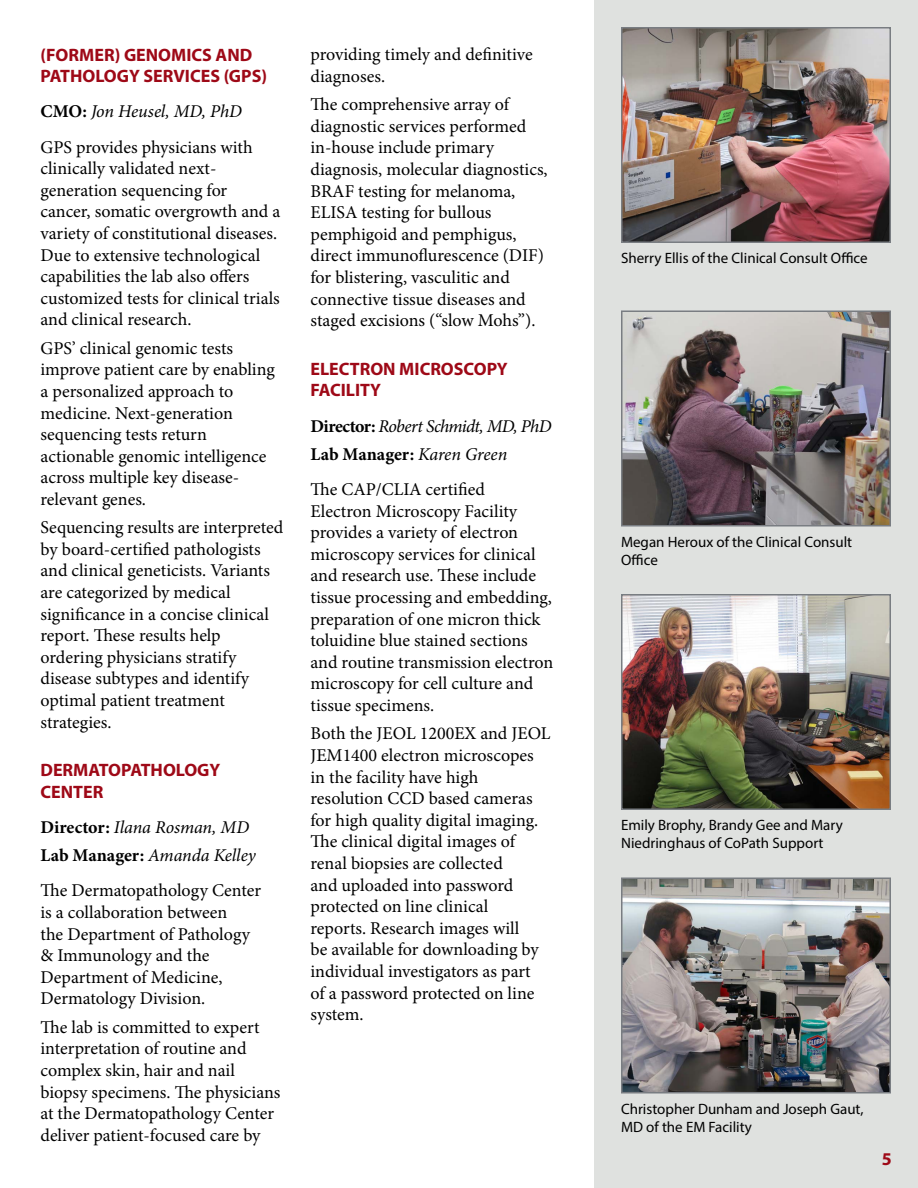
<style>
.page{position:relative;width:918px;height:1188px;background:#fff}
.page>*{position:absolute;margin:0;border:0;box-sizing:border-box;transform-origin:0 0}
.t1{font:18px/21.6px "Minion Pro";color:#000}
.t2{font:700 18px/21.6px "Myriad Pro";color:#9e0917}
.t3{font:italic 18px/28.3px "Minion Pro";letter-spacing:-.035em;color:#000}
.t4{font:italic 18px/28.3px "Minion Pro";letter-spacing:-.015em;color:#000}
.t5{font:15px/18px "Myriad Pro";color:#000}
.s1{font-weight:700}
.s2{font-style:italic}
.s3{font-weight:700;font-style:normal}
</style>
<div class="page">
<div style="left:594px;top:0;width:324px;height:1188px;background:#dfe1df"></div>
<img style="left:624px;top:597px;width:264px;height:210px">
<div style="left:621px;top:594px;width:270px;height:216px;border:2px solid #797d82"></div>
<img style="left:624px;top:30px;width:264px;height:210px">
<div style="left:621px;top:27px;width:270px;height:216px;border:2px solid #797d82"></div>
<img style="left:624px;top:313px;width:264px;height:210px">
<div style="left:621px;top:310px;width:270px;height:216px;border:2px solid #797d82"></div>
<img style="left:624px;top:881px;width:264px;height:210px">
<div style="left:621px;top:878px;width:270px;height:216px;border:2px solid #797d82"></div>
<p class="t2" style="left:40px;top:43px;width:228px">(FORMER) GENOMICS AND<br>PATHOLOGY SERVICES (GPS)</p>
<p class="t1" style="left:40px;top:94px;width:214px;line-height:35.1px"><span class="s1">CMO:</span> <span class="s2">Jon Heusel, MD, PhD<br></span>GPS provides physicians with</p>
<p class="t1" style="left:40px;top:158px;width:241px">clinically validated next&shy;generation sequencing for cancer, somatic overgrowth and a variety of constitutional diseases.<br>Due to extensive technological capabilities the lab also offers customized tests for clinical trials and clinical research.</p>
<p class="t1" style="left:40px;top:337px;width:236px">GPS’ clinical genomic tests improve patient care by enabling a personalized approach to medicine. Next-generation sequencing tests return actionable genomic intelligence across multiple key disease&shy;relevant genes.</p>
<p class="t1" style="left:40px;top:517px;width:244px">Sequencing results are interpreted by board-certified pathologists and clinical geneticists. Variants are categorized by medical significance in a concise clinical report. These results help ordering physicians stratify disease subtypes and identify optimal patient treatment strategies.</p>
<p class="t2" style="left:40px;top:759px;width:181px">DERMATOPATHOLOGY<br>CENTER</p>
<p class="t4" style="left:40px;top:813px;width:217px"><span class="s3">Director:</span> Ilana Rosman, MD<br><span class="s3">Lab Manager:</span> Amanda Kelley</p>
<p class="t1" style="left:40px;top:880px;width:222px">The Dermatopathology Center is a collaboration between<br>the Department of Pathology &amp; Immunology and the<br>Department of Medicine,<br>Dermatology Division.</p>
<p class="t1" style="left:40px;top:1016px;width:241px">The lab is committed to expert interpretation of routine and complex skin, hair and nail biopsy specimens. The physicians at the Dermatopathology Center deliver patient-focused care by</p>
<p class="t1" style="left:310px;top:44px;width:224px">providing timely and definitive diagnoses.</p>
<p class="t1" style="left:310px;top:94px;width:239px">The comprehensive array of diagnostic services performed in-house include primary diagnosis, molecular diagnostics,<br>BRAF testing for melanoma,<br>ELISA testing for bullous pemphigoid and pemphigus, direct immunoflurescence (DIF) for blistering, vasculitic and connective tissue diseases and staged excisions (“slow Mohs”).</p>
<p class="t2" style="left:310px;top:357px;width:199px">ELECTRON MICROSCOPY<br>FACILITY</p>
<p class="t3" style="left:310px;top:412px;width:243px"><span class="s3">Director:</span> Robert Schmidt, MD, PhD<br><span class="s3">Lab Manager:</span> Karen Green</p>
<p class="t1" style="left:310px;top:479px;width:244px">The CAP/CLIA certified<br>Electron Microscopy Facility provides a variety of electron microscopy services for clinical and research use. These include tissue processing and embedding, preparation of one micron thick toluidine blue stained sections and routine transmission electron microscopy for cell culture and tissue specimens.</p>
<p class="t1" style="left:310px;top:723px;width:242px">Both the JEOL 1200EX and JEOL<br>JEM1400 electron microscopes in the facility have high resolution CCD based cameras for high quality digital imaging.<br>The clinical digital images of renal biopsies are collected<br>and uploaded into password protected on line clinical<br>reports. Research images will<br>be available for downloading by individual investigators as part<br>of a password protected on line system.</p>
<p class="t5" style="left:621px;top:249px;width:248px">Sherry Ellis of the Clinical Consult Office</p>
<p class="t5" style="left:621px;top:532px;width:233px">Megan Heroux of the Clinical Consult<br>Office</p>
<p class="t5" style="left:621px;top:816px;width:223px">Emily Brophy, Brandy Gee and Mary<br>Niedringhaus of CoPath Support</p>
<p class="t5" style="left:621px;top:1099px;width:244px">Christopher Dunham and Joseph Gaut,<br>MD of the EM Facility</p>
<p class="t2" style="left:882px;top:1148px;width:11px">5</p>
</div>
